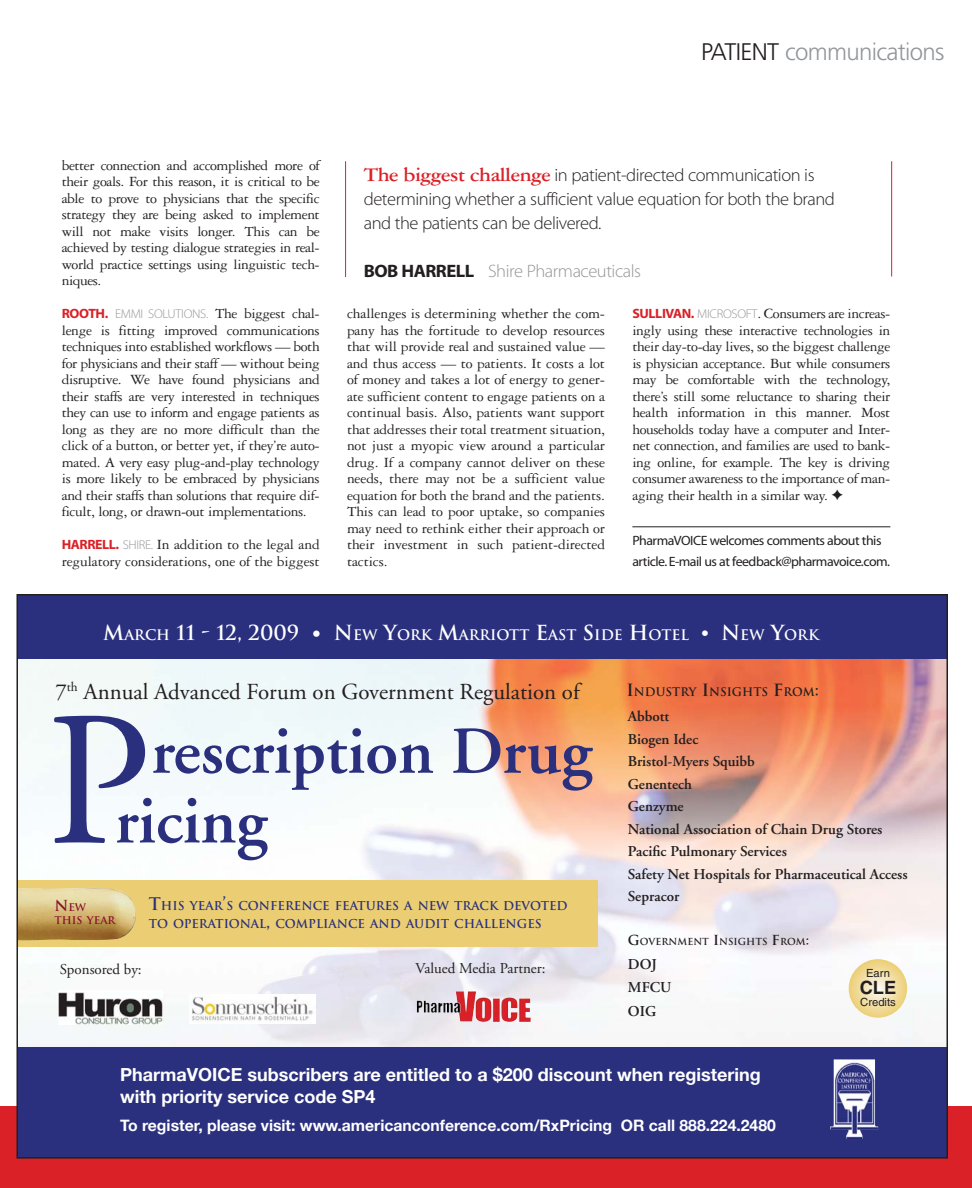
<style>
.page{position:relative;width:972px;height:1188px;background:#fff}
.page>*{position:absolute;margin:0;border:0;box-sizing:border-box;transform-origin:0 0}
.t1{font:190.95px "Adobe Garamond";color:#2a307d}
.t2{font:600 66.9px "Adobe Garamond";color:#2a307d}
.t3{font:300 24px "Frutiger";letter-spacing:-.03em;color:#939598}
.t4{font:22.95px "Adobe Garamond";color:#231f20}
.t5{font:700 20.25px "Trajan";color:#fff}
.t6{font:700 18.3px "Helvetica";color:#231f20}
.t7{font:18px/24px "Myriad MM 215 600";letter-spacing:-.025em;color:#231f20}
.t8{font:700 18px/21.8px "Helvetica Neue";color:#fff}
.t9{font:18px "Myriad MM 215 600";letter-spacing:-.025em;color:#939598}
.t10{font:700 15.75px "Helvetica Neue";color:#fff}
.t11{font:15px/16.5px "Garamond Three";letter-spacing:-.025em;color:#231f20;text-align:justify}
.t12{font:600 15px/22.5px "Adobe Garamond";color:#231f20}
.t13{font:15px "Adobe Garamond";color:#231f20}
.t14{font:700 14.1px "Trajan";color:#fff}
.t15{font:13.5px/21px "Myriad MM 400 600";letter-spacing:-.035em;color:#231f20}
.t16{font:700 11.85px/18px "Trajan";color:#2a307d}
.t17{font:700 11.55px "Trajan";color:#231f20}
.t18{font:11.25px "Helvetica";color:#231f20}
.t19{font:700 10.35px/13px "Trajan";color:#880e2e}
.t20{font:700 9.45px "Trajan";color:#231f20}
.s1{color:#231f20}
.s2{font-family:"Myriad MM 700 600";font-size:13.5px;color:#da2128}
.s3{font-family:"Myriad MM 215 600";font-size:12.75px;color:#939598}
.s4{font-family:"Garamond Three";font-weight:700;font-size:21px;color:#da2128}
.s5{font-family:"Myriad MM 700 600";color:#231f20}
.s6{font-size:14.1px}
.s7{font-size:20.25px}
.s8{font-size:14.7px}
.s9{font-size:16.95px}
.s10{font-size:16.5px}
.s11{font-size:13.5px}
</style>
<div class="page">
<div style="left:0;top:1107px;width:972px;height:81px;background:#da2128"></div>
<hr style="left:632px;top:527px;width:258px;height:1px;background:#231f20">
<img style="left:19px;top:659px;width:926px;height:388px">
<div style="left:17px;top:1047px;width:930px;height:111px;background:#2a307d"></div>
<img style="left:830px;top:1059px;width:48px;height:80px">
<div style="left:17px;top:595px;width:930px;height:64px;background:#2a307d"></div>
<svg style="left:58px;top:991px;width:105px;height:34px"></svg>
<img style="left:59px;top:992px;width:103px;height:32px">
<img style="left:189px;top:995px;width:126px;height:29px">
<img style="left:456px;top:991px;width:61px;height:31px">
<svg style="left:849px;top:959px;width:58px;height:59px;background:#f1dca0"></svg>
<div style="left:17px;top:880px;width:581px;height:66px;background:#ebce73"></div>
<img style="left:19px;top:888px;width:117px;height:53px">
<hr style="left:345px;top:161px;width:1px;height:116px;background:#da2128">
<hr style="left:891px;top:161px;width:1px;height:115px;background:#da2128">
<h3 class="t3" style="left:701px;top:42px;width:245px"><span class="s1">PATIENT</span> communications</h3>
<p class="t11" style="left:62px;top:158px;width:260px">better connection and accomplished more of their goals. For this reason, it is critical to be able to prove to physicians that the specific strategy they are being asked to implement will not make visits longer. This can be achieved by testing dialogue strategies in real&shy;world practice settings using linguistic tech&shy;niques.</p>
<p class="t11" style="left:62px;top:307px;width:260px"><span class="s2">ROOTH.</span> <span class="s3">EMMI SOLUTIONS.</span> The biggest chal&shy;lenge is fitting improved communications techniques into established workflows — both for physicians and their staff — without being disruptive. We have found physicians and their staffs are very interested in techniques they can use to inform and engage patients as long as they are no more difficult than the click of a button, or better yet, if they’re auto&shy;mated. A very easy plug-and-play technology is more likely to be embraced by physicians and their staffs than solutions that require dif&shy;ficult, long, or drawn-out implementations.</p>
<p class="t11" style="left:62px;top:538px;width:260px"><span class="s2">HARRELL.</span> <span class="s3">SHIRE.</span> In addition to the legal and regulatory considerations, one of the biggest</p>
<p class="t7" style="left:364px;top:164px;width:473px"><span class="s4">The biggest challenge</span> in patient-directed communication is determining whether a sufficient value equation for both the brand and the patients can be delivered.</p>
<p class="t9" style="left:364px;top:264px;width:279px"><span class="s5">BOB HARRELL</span> Shire Pharmaceuticals</p>
<p class="t11" style="left:347px;top:307px;width:260px">challenges is determining whether the com&shy;pany has the fortitude to develop resources that will provide real and sustained value — and thus access — to patients. It costs a lot of money and takes a lot of energy to gener&shy;ate sufficient content to engage patients on a continual basis. Also, patients want support that addresses their total treatment situation, not just a myopic view around a particular drug. If a company cannot deliver on these needs, there may not be a sufficient value equation for both the brand and the patients.<br>This can lead to poor uptake, so companies may need to rethink either their approach or their investment in such patient-directed tactics.</p>
<p class="t11" style="left:632px;top:307px;width:260px"><span class="s2">SULLIVAN.</span> <span class="s3">MICROSOFT</span>. Consumers are increas&shy;ingly using these interactive technologies in their day-to-day lives, so the biggest challenge is physician acceptance. But while consumers may be comfortable with the technology, there’s still some reluctance to sharing their health information in this manner. Most households today have a computer and Inter&shy;net connection, and families are used to bank&shy;ing online, for example. The key is driving consumer awareness to the importance of man&shy;aging their health in a similar way. ✦</p>
<p class="t15" style="left:632px;top:530px;width:259px">PharmaVOICE welcomes comments about this article.E-mail us at feedback@pharmavoice.com.</p>
<h3 class="t5" style="left:103px;top:625px;width:198px">M<span class="s6">ARCH</span> 11 - 12, 2009</h3>
<p class="t14" style="left:334px;top:629px;width:357px"><span class="s7">N</span>EW <span class="s7">Y</span>ORK <span class="s7">M</span>ARRIOTT <span class="s7">E</span>AST <span class="s7">S</span>IDE <span class="s7">H</span>OTEL</p>
<p class="t14" style="left:721px;top:629px;width:99px"><span class="s7">N</span>EW <span class="s7">Y</span>ORK</p>
<h3 class="t4" style="left:55px;top:682px;width:526px">7<sup>th</sup> Annual Advanced Forum on Government Regulation of</h3>
<h2 class="t2" style="left:151px;top:725px;width:442px">rescription Drug</h2>
<h1 class="t1" style="left:46px;top:705px;width:106px">P</h1>
<h2 class="t2" style="left:115px;top:794px;width:154px">ricing</h2>
<p class="t19" style="left:54px;top:902px;width:63px"><span class="s8">N</span>EW<br>THIS YEAR</p>
<p class="t16" style="left:149px;top:898px;width:420px"><span class="s9">T</span>HIS YEAR<span class="s9">’</span>S CONFERENCE FEATURES A NEW TRACK DEVOTED<br>TO OPERATIONAL<span class="s9">,</span> COMPLIANCE AND AUDIT CHALLENGES</p>
<p class="t13" style="left:60px;top:963px;width:83px">Sponsored by:</p>
<p class="t13" style="left:416px;top:963px;width:132px">Valued Media Partner:</p>
<p class="t17" style="left:627px;top:687px;width:194px"><span class="s10">I</span>NDUSTRY <span class="s10">I</span>NSIGHTS <span class="s10">F</span>ROM<span class="s10">:</span></p>
<p class="t12" style="left:628px;top:706px;width:281px">Abbott<br>Biogen Idec<br>Bristol-Myers Squibb<br>Genentech<br>Genzyme<br>National Association of Chain Drug Stores<br>Pacific Pulmonary Services<br>Safety Net Hospitals for Pharmaceutical Access<br>Sepracor</p>
<p class="t20" style="left:628px;top:938px;width:183px"><span class="s11">G</span>OVERNMENT <span class="s11">I</span>NSIGHTS <span class="s11">F</span>ROM<span class="s11">:</span></p>
<p class="t12" style="left:628px;top:953px;width:45px;line-height:23.5px">DOJ<br>MFCU<br>OIG</p>
<p class="t18" style="left:866px;top:969px;width:26px">Earn</p>
<p class="t6" style="left:860px;top:981px;width:38px">CLE</p>
<p class="t18" style="left:860px;top:998px;width:37px">Credits</p>
<p class="t8" style="left:120px;top:1063px;width:642px">PharmaVOICE subscribers are entitled to a $200 discount when registering with priority service code SP4</p>
<p class="t10" style="left:120px;top:1115px;width:657px">To register, please visit: www.americanconference.com/RxPricing OR call 888.224.2480</p>
</div>
